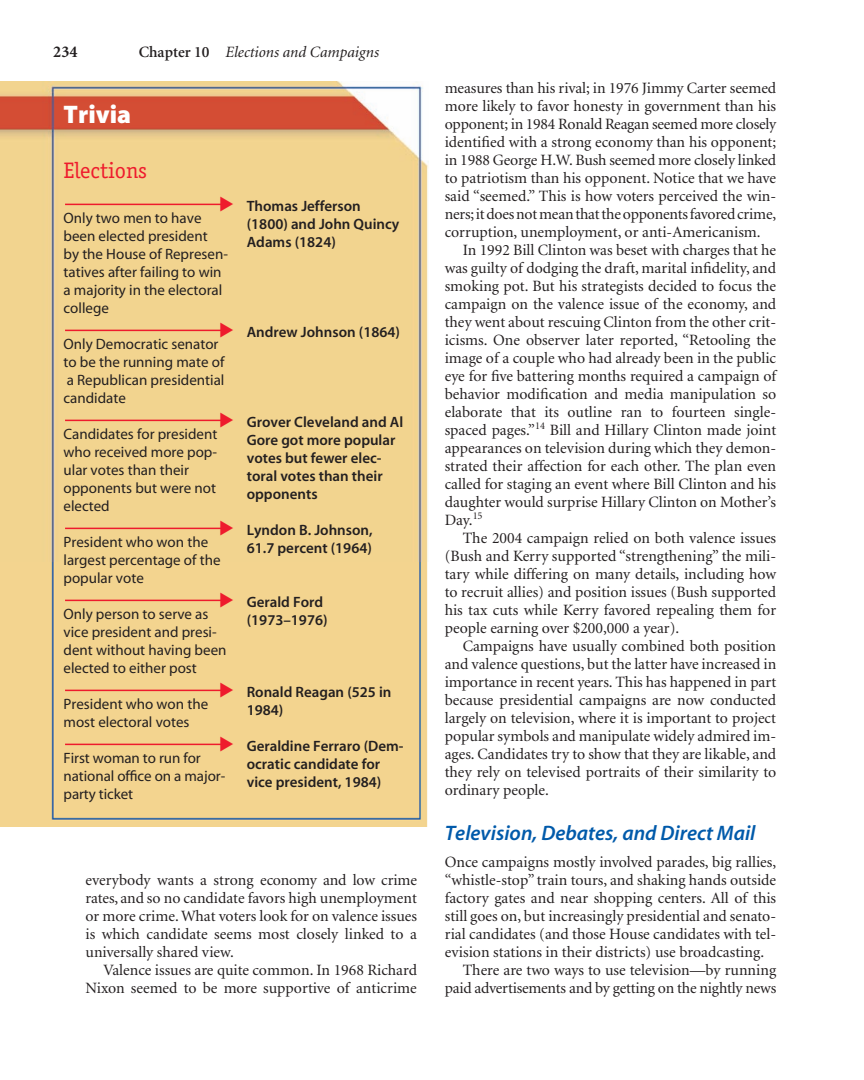
<style>
.page{position:relative;width:864px;height:1080px;background:#fff}
.page>*{position:absolute;margin:0;border:0;box-sizing:border-box;transform-origin:0 0}
.t1{font:25.5px "Myriad Blk";color:#fff}
.t2{font:22.5px "Officina Serif";color:#ee1b2d}
.t3{font:21px "Myriad Sem Itl";color:#015aaa}
.t4{font:700 16.5px "Minion";color:#231f20}
.t5{font:15.75px "Minion";color:#231f20}
.t6{font:italic 15.75px "Minion";color:#231f20}
.t7{font:15px/18px "Myriad Reg";color:#231f20}
.t8{font:15px/18px "Myriad Sem";color:#231f20}
.s1{font-weight:600;font-style:normal}
</style>
<div class="page">
<img style="left:0;top:81px;width:429px;height:481px">
<div style="left:0;top:562px;width:428px;height:264px;background:#f3d48f"></div>
<hr style="left:65px;top:744px;width:156px;height:1px;background:#ee1b2d">
<hr style="left:65px;top:690px;width:156px;height:1px;background:#ee1b2d">
<hr style="left:65px;top:600px;width:156px;height:1px;background:#ee1b2d">
<hr style="left:65px;top:528px;width:156px;height:1px;background:#ee1b2d">
<hr style="left:65px;top:420px;width:156px;height:1px;background:#ee1b2d">
<hr style="left:65px;top:330px;width:156px;height:1px;background:#ee1b2d">
<hr style="left:65px;top:204px;width:156px;height:1px;background:#ee1b2d">
<svg style="left:221px;top:196px;width:12px;height:15px"></svg>
<svg style="left:221px;top:322px;width:12px;height:15px"></svg>
<svg style="left:221px;top:413px;width:12px;height:14px"></svg>
<svg style="left:220px;top:521px;width:13px;height:15px"></svg>
<svg style="left:221px;top:593px;width:12px;height:14px"></svg>
<svg style="left:221px;top:683px;width:12px;height:69px"></svg>
<p class="t4" style="left:53px;top:45px;width:26px">234</p>
<p class="t6" style="left:139px;top:46px;width:242px"><span class="s1">Chapter 10</span> Elections and Campaigns</p>
<p class="t1" style="left:64px;top:104px;width:69px">Trivia</p>
<p class="t2" style="left:64px;top:162px;width:85px">Elections</p>
<p class="t7" style="left:64px;top:210px;width:166px">Only two men to have been elected president<br>by the House of Represen&shy;tatives after failing to win a majority in the electoral college</p>
<p class="t7" style="left:64px;top:336px;width:162px">Only Democratic senator to be the running mate of a Republican presidential candidate</p>
<p class="t7" style="left:64px;top:426px;width:155px">Candidates for president who received more pop&shy;ular votes than their opponents but were not elected</p>
<p class="t7" style="left:64px;top:534px;width:159px">President who won the largest percentage of the popular vote</p>
<p class="t7" style="left:64px;top:606px;width:164px">Only person to serve as vice president and presi&shy;dent without having been elected to either post</p>
<p class="t7" style="left:64px;top:696px;width:146px">President who won the most electoral votes</p>
<p class="t7" style="left:64px;top:750px;width:163px">First woman to run for national office on a major&shy;party ticket</p>
<p class="t8" style="left:247px;top:198px;width:154px">Thomas Jefferson (1800) and John Quincy<br>Adams (1824)</p>
<p class="t8" style="left:247px;top:324px;width:155px">Andrew Johnson (1864)</p>
<p class="t8" style="left:247px;top:414px;width:158px">Grover Cleveland and Al<br>Gore got more popular votes but fewer elec&shy;toral votes than their opponents</p>
<p class="t8" style="left:247px;top:522px;width:127px">Lyndon B. Johnson,<br>61.7 percent (1964)</p>
<p class="t8" style="left:247px;top:594px;width:82px">Gerald Ford (1973–1976)</p>
<p class="t8" style="left:247px;top:684px;width:146px">Ronald Reagan (525 in<br>1984)</p>
<p class="t8" style="left:247px;top:738px;width:158px">Geraldine Ferraro (Dem&shy;ocratic candidate for vice president, 1984)</p>
<p class="t5" style="left:86px;top:873px;width:333px">everybody wants a strong economy and low crime</p>
<p class="t5" style="left:86px;top:891px;width:333px">rates, and so no candidate favors high unemployment</p>
<p class="t5" style="left:86px;top:909px;width:333px">or more crime. What voters look for on valence issues</p>
<p class="t5" style="left:86px;top:927px;width:333px">is which candidate seems most closely linked to a</p>
<p class="t5" style="left:86px;top:945px;width:150px">universally shared view.</p>
<p class="t5" style="left:104px;top:963px;width:315px">Valence issues are quite common. In 1968 Richard</p>
<p class="t5" style="left:86px;top:981px;width:333px">Nixon seemed to be more supportive of anticrime</p>
<p class="t5" style="left:445px;top:81px;width:333px">measures than his rival; in 1976 Jimmy Carter seemed</p>
<p class="t5" style="left:445px;top:99px;width:333px">more likely to favor honesty in government than his</p>
<p class="t5" style="left:445px;top:117px;width:333px">opponent; in 1984 Ronald Reagan seemed more closely</p>
<p class="t5" style="left:445px;top:135px;width:333px">identified with a strong economy than his opponent;</p>
<p class="t5" style="left:445px;top:153px;width:333px">in 1988 George H.W. Bush seemed more closely linked</p>
<p class="t5" style="left:445px;top:171px;width:333px">to patriotism than his opponent. Notice that we have</p>
<p class="t5" style="left:445px;top:189px;width:333px">said “seemed.” This is how voters perceived the win-</p>
<p class="t5" style="left:445px;top:207px;width:333px">ners;it does not mean that the opponents favored crime,</p>
<p class="t5" style="left:445px;top:225px;width:317px">corruption, unemployment, or anti-Americanism.</p>
<p class="t5" style="left:463px;top:243px;width:315px">In 1992 Bill Clinton was beset with charges that he</p>
<p class="t5" style="left:445px;top:261px;width:333px">was guilty of dodging the draft, marital infidelity, and</p>
<p class="t5" style="left:445px;top:279px;width:333px">smoking pot. But his strategists decided to focus the</p>
<p class="t5" style="left:445px;top:297px;width:333px">campaign on the valence issue of the economy, and</p>
<p class="t5" style="left:445px;top:315px;width:333px">they went about rescuing Clinton from the other crit-</p>
<p class="t5" style="left:445px;top:333px;width:333px">icisms. One observer later reported, “Retooling the</p>
<p class="t5" style="left:445px;top:351px;width:333px">image of a couple who had already been in the public</p>
<p class="t5" style="left:445px;top:369px;width:333px">eye for five battering months required a campaign of</p>
<p class="t5" style="left:445px;top:387px;width:333px">behavior modification and media manipulation so</p>
<p class="t5" style="left:445px;top:405px;width:333px">elaborate that its outline ran to fourteen single-</p>
<p class="t5" style="left:445px;top:423px;width:333px">spaced pages.”<sup>14</sup> Bill and Hillary Clinton made joint</p>
<p class="t5" style="left:445px;top:441px;width:333px">appearances on television during which they demon-</p>
<p class="t5" style="left:445px;top:459px;width:333px">strated their affection for each other. The plan even</p>
<p class="t5" style="left:445px;top:477px;width:333px">called for staging an event where Bill Clinton and his</p>
<p class="t5" style="left:445px;top:495px;width:333px">daughter would surprise Hillary Clinton on Mother’s</p>
<p class="t5" style="left:445px;top:513px;width:39px">Day.<sup>15</sup></p>
<p class="t5" style="left:463px;top:531px;width:315px">The 2004 campaign relied on both valence issues</p>
<p class="t5" style="left:445px;top:549px;width:333px">(Bush and Kerry supported “strengthening” the mili-</p>
<p class="t5" style="left:445px;top:567px;width:333px">tary while differing on many details, including how</p>
<p class="t5" style="left:445px;top:585px;width:333px">to recruit allies) and position issues (Bush supported</p>
<p class="t5" style="left:445px;top:603px;width:333px">his tax cuts while Kerry favored repealing them for</p>
<p class="t5" style="left:445px;top:621px;width:236px">people earning over $200,000 a year).</p>
<p class="t5" style="left:463px;top:639px;width:315px">Campaigns have usually combined both position</p>
<p class="t5" style="left:445px;top:657px;width:333px">and valence questions, but the latter have increased in</p>
<p class="t5" style="left:445px;top:675px;width:333px">importance in recent years. This has happened in part</p>
<p class="t5" style="left:445px;top:693px;width:333px">because presidential campaigns are now conducted</p>
<p class="t5" style="left:445px;top:711px;width:333px">largely on television, where it is important to project</p>
<p class="t5" style="left:445px;top:729px;width:333px">popular symbols and manipulate widely admired im-</p>
<p class="t5" style="left:445px;top:747px;width:333px">ages. Candidates try to show that they are likable, and</p>
<p class="t5" style="left:445px;top:765px;width:333px">they rely on televised portraits of their similarity to</p>
<p class="t5" style="left:445px;top:783px;width:106px">ordinary people.</p>
<p class="t3" style="left:445px;top:825px;width:312px">Television, Debates, and Direct Mail</p>
<p class="t5" style="left:445px;top:855px;width:333px">Once campaigns mostly involved parades, big rallies,</p>
<p class="t5" style="left:445px;top:873px;width:333px">“whistle-stop” train tours, and shaking hands outside</p>
<p class="t5" style="left:445px;top:891px;width:333px">factory gates and near shopping centers. All of this</p>
<p class="t5" style="left:445px;top:909px;width:333px">still goes on, but increasingly presidential and senato-</p>
<p class="t5" style="left:445px;top:927px;width:333px">rial candidates (and those House candidates with tel-</p>
<p class="t5" style="left:445px;top:945px;width:321px">evision stations in their districts) use broadcasting.</p>
<p class="t5" style="left:463px;top:963px;width:315px">There are two ways to use television—by running</p>
<p class="t5" style="left:445px;top:981px;width:333px">paid advertisements and by getting on the nightly news</p>
</div>
